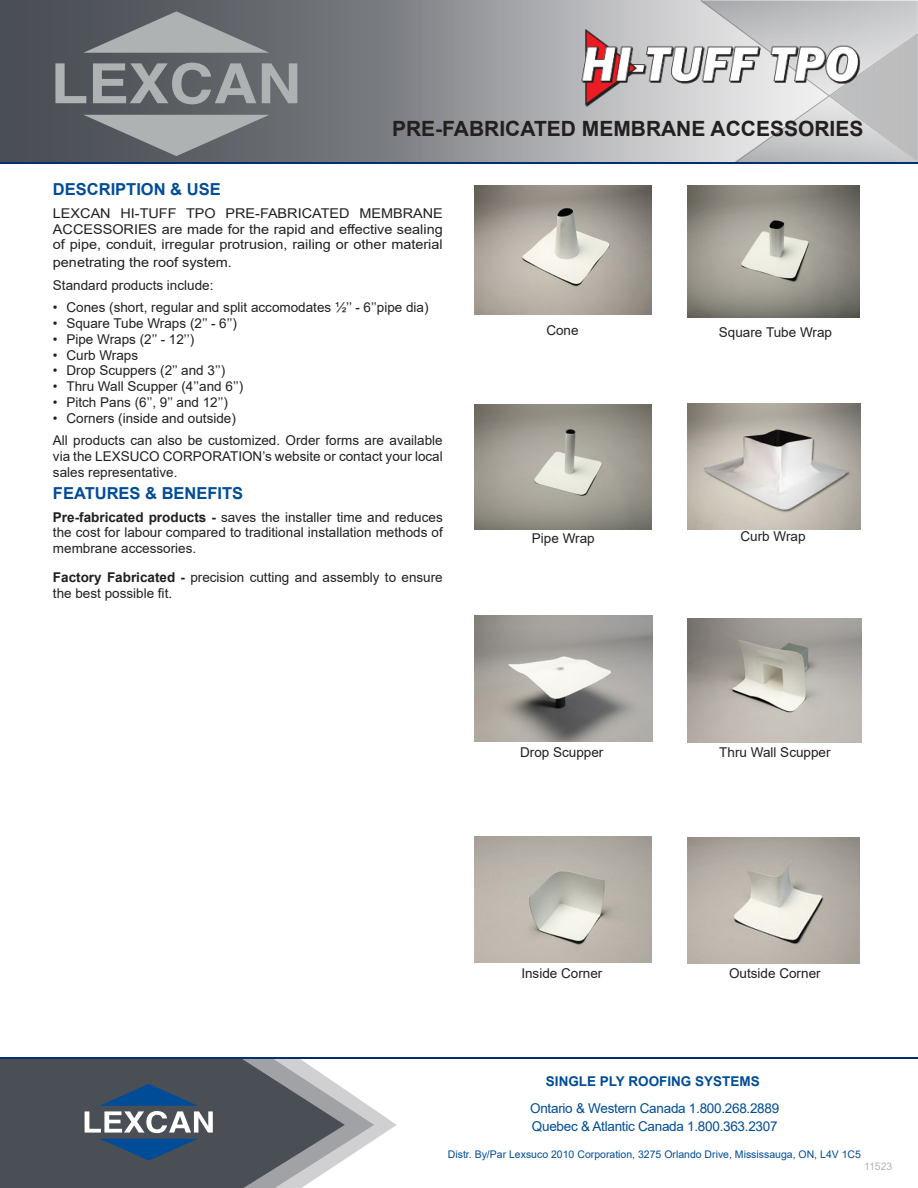
<style>
.page{position:relative;width:918px;height:1188px;background:#fff}
.page>*{position:absolute;margin:0;border:0;box-sizing:border-box;transform-origin:0 0}
.t1{font:700 21px "Arial";color:#231f20}
.t2{font:700 16.5px "Arial";color:#004c97}
.t3{font:13.5px/15.8px "Arial";color:#231f20;text-align:justify}
.t4{font:13.5px/15.8px "Arial";color:#231f20;text-align:justify;scale:1.07 1}
.t5{font:13.5px/18px "Arial";letter-spacing:-.02em;color:#004c97}
.t6{font:700 13.5px "Arial";color:#004c97}
.t7{font:10.5px "Arial";color:#004c97}
.t8{font:10.5px "Arial";color:#b4b4b7}
.s1{font-weight:700}
</style>
<div class="page">
<svg style="left:0;top:1px;width:392px;height:161px;background:#616469"></svg>
<svg style="left:374px;top:1109px;width:23px;height:31px"></svg>
<svg style="left:345px;top:1090px;width:29px;height:69px"></svg>
<svg style="left:0;top:1059px;width:345px;height:129px;background:#606469"></svg>
<svg style="left:392px;top:1px;width:526px;height:161px;background:#b1b2b5"></svg>
<hr style="left:0;top:162px;width:918px;height:1px;background:#00306d">
<hr style="left:0;top:1057px;width:918px;height:2px;background:#00306d">
<svg style="left:83px;top:11px;width:186px;height:42px;background:#83878a"></svg>
<svg style="left:83px;top:115px;width:186px;height:41px;background:#83878b"></svg>
<svg style="left:55px;top:63px;width:31px;height:40px"></svg>
<svg style="left:93px;top:63px;width:163px;height:41px;background:#818588"></svg>
<svg style="left:262px;top:63px;width:35px;height:40px"></svg>
<svg style="left:99px;top:1139px;width:99px;height:22px;background:#264d74"></svg>
<svg style="left:85px;top:1084px;width:128px;height:49px"></svg>
<img style="left:474px;top:837px;width:178px;height:126px">
<img style="left:687px;top:838px;width:173px;height:126px">
<img style="left:474px;top:186px;width:178px;height:128px">
<img style="left:687px;top:186px;width:172px;height:131px">
<img style="left:474px;top:404px;width:178px;height:126px">
<img style="left:688px;top:403px;width:172px;height:127px">
<img style="left:474px;top:616px;width:179px;height:126px">
<img style="left:688px;top:618px;width:174px;height:124px">
<img style="left:581px;top:30px;width:281px;height:76px">
<p class="t1" style="left:392px;top:114px;width:473px">PRE-FABRICATED MEMBRANE ACCESSORIES</p>
<p class="t2" style="left:53px;top:178px;width:169px">DESCRIPTION &amp; USE</p>
<p class="t4" style="left:53px;top:205px;width:366px">LEXCAN HI-TUFF TPO PRE-FABRICATED MEMBRANE ACCESSORIES are made for the rapid and effective sealing of pipe, conduit, irregular protrusion, railing or other material</p>
<p class="t4" style="left:53px;top:255px;width:169px">penetrating the roof system.</p>
<p class="t3" style="left:53px;top:277px;width:162px">Standard products include:</p>
<p class="t3" style="left:53px;top:300px;width:377px">• Cones (short, regular and split accomodates ½’’ - 6’’pipe dia)</p>
<p class="t3" style="left:53px;top:315px;width:186px">• Square Tube Wraps (2’’ - 6’’)</p>
<p class="t3" style="left:53px;top:331px;width:143px">• Pipe Wraps (2’’ - 12’’)</p>
<p class="t3" style="left:53px;top:347px;width:87px">• Curb Wraps</p>
<p class="t3" style="left:53px;top:363px;width:174px">• Drop Scuppers (2’’ and 3’’)</p>
<p class="t3" style="left:53px;top:378px;width:192px">• Thru Wall Scupper (4’’and 6’’)</p>
<p class="t3" style="left:53px;top:394px;width:177px">• Pitch Pans (6’’, 9’’ and 12’’)</p>
<p class="t3" style="left:53px;top:410px;width:185px">• Corners (inside and outside)</p>
<p class="t3" style="left:53px;top:432px;width:391px">All products can also be customized. Order forms are available via the LEXSUCO CORPORATION’s website or contact your local sales representative.</p>
<p class="t2" style="left:53px;top:482px;width:192px">FEATURES &amp; BENEFITS</p>
<p class="t3" style="left:53px;top:509px;width:391px"><span class="s1">Pre-fabricated products -</span> saves the installer time and reduces the cost for labour compared to traditional installation methods of membrane accessories.</p>
<p class="t3" style="left:53px;top:570px;width:391px"><span class="s1">Factory Fabricated -</span> precision cutting and assembly to ensure the best possible fit.</p>
<p class="t3" style="left:546px;top:323px;width:34px">Cone</p>
<p class="t3" style="left:719px;top:325px;width:115px">Square Tube Wrap</p>
<p class="t3" style="left:532px;top:530px;width:64px">Pipe Wrap</p>
<p class="t3" style="left:741px;top:529px;width:67px">Curb Wrap</p>
<p class="t3" style="left:520px;top:744px;width:85px">Drop Scupper</p>
<p class="t3" style="left:719px;top:744px;width:113px">Thru Wall Scupper</p>
<p class="t3" style="left:521px;top:966px;width:83px">Inside Corner</p>
<p class="t3" style="left:729px;top:966px;width:93px">Outside Corner</p>
<p class="t6" style="left:546px;top:1071px;width:215px">SINGLE PLY ROOFING SYSTEMS</p>
<p class="t5" style="left:530px;top:1100px;width:251px">Ontario &amp; Western Canada 1.800.268.2889<br>Quebec &amp; Atlantic Canada 1.800.363.2307</p>
<p class="t7" style="left:448px;top:1147px;width:415px">Distr. By/Par Lexsuco 2010 Corporation, 3275 Orlando Drive, Mississauga, ON, L4V 1C5</p>
<p class="t8" style="left:864px;top:1159px;width:30px">11523</p>
</div>
